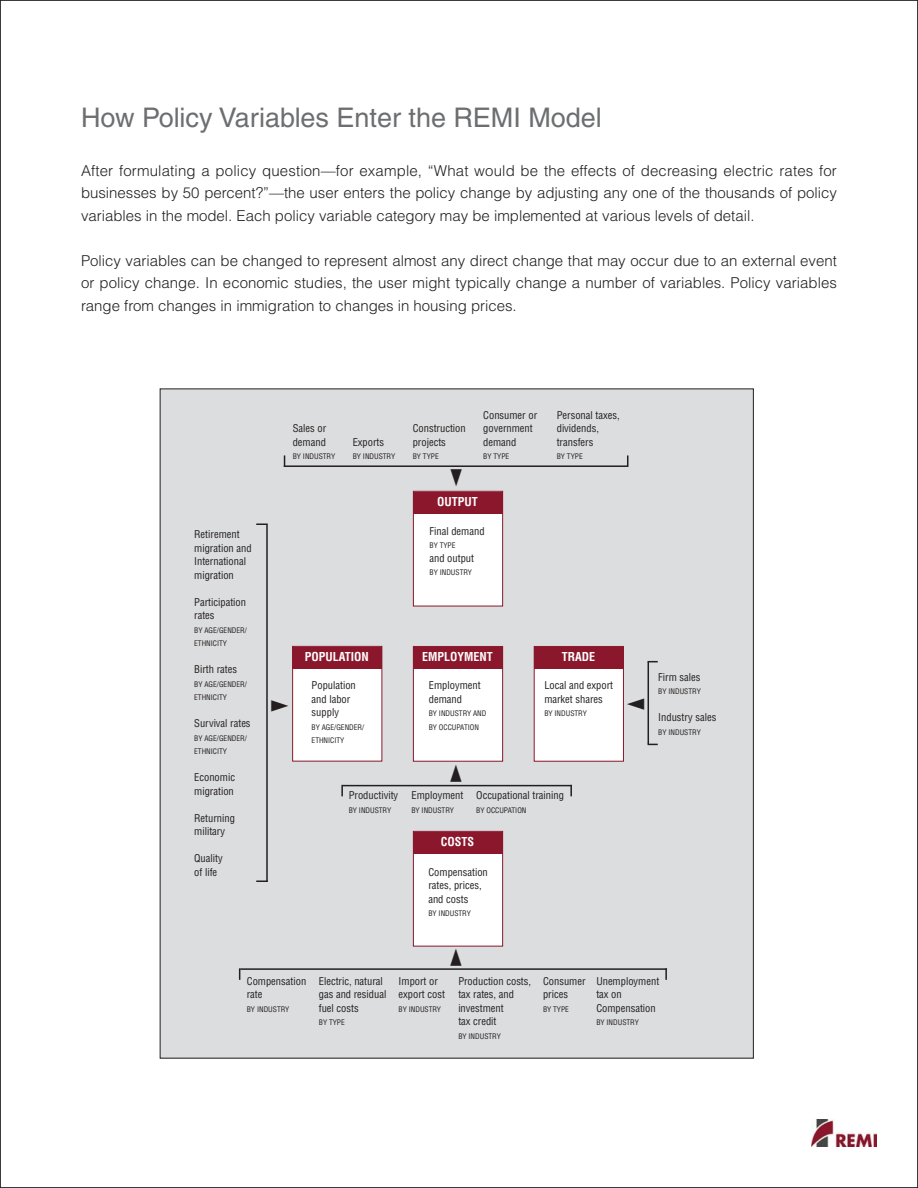
<style>
.page{position:relative;width:918px;height:1188px;background:#fff}
.page>*{position:absolute;margin:0;border:0;box-sizing:border-box;transform-origin:0 0}
.t1{font:27px "Helvetica";color:#6d6e70}
.t2{font:300 15px/22.5px "Helvetica";color:#231f20;text-align:justify}
.t3{font:700 condensed 12px "Helvetica";color:#fff}
.t4{font:condensed 10.5px/13.5px "Helvetica";color:#231f20}
.t5{font:condensed 7.5px/13.5px "Helvetica";color:#231f20}
</style>
<div class="page">
<img style="left:811px;top:1119px;width:66px;height:27px">
<div style="left:160px;top:389px;width:593px;height:669px;background:#dcddde"></div>
<div style="left:414px;top:492px;width:88px;height:114px;background:#fff"></div>
<div style="left:413px;top:491px;width:90px;height:115px;border:1px solid #8b172c"></div>
<div style="left:413px;top:492px;width:90px;height:21px;background:#8b172c"></div>
<div style="left:293px;top:647px;width:89px;height:114px;background:#fff"></div>
<div style="left:292px;top:646px;width:90px;height:116px;border:1px solid #8b172c"></div>
<div style="left:292px;top:647px;width:90px;height:22px;background:#8b172c"></div>
<div style="left:414px;top:647px;width:88px;height:114px;background:#fff"></div>
<div style="left:413px;top:646px;width:90px;height:116px;border:1px solid #8b172c"></div>
<div style="left:413px;top:647px;width:90px;height:22px;background:#8b172c"></div>
<div style="left:535px;top:647px;width:88px;height:114px;background:#fff"></div>
<div style="left:534px;top:646px;width:90px;height:116px;border:1px solid #8b172c"></div>
<div style="left:534px;top:647px;width:90px;height:22px;background:#8b172c"></div>
<div style="left:414px;top:832px;width:88px;height:114px;background:#fff"></div>
<div style="left:413px;top:831px;width:90px;height:116px;border:1px solid #8b172c"></div>
<div style="left:413px;top:832px;width:90px;height:22px;background:#8b172c"></div>
<hr style="left:266px;top:525px;width:2px;height:357px;background:#231f20">
<svg style="left:256px;top:524px;width:12px;height:1px"></svg>
<hr style="left:240px;top:968px;width:427px;height:2px;background:#231f20">
<svg style="left:239px;top:968px;width:1px;height:12px"></svg>
<svg style="left:665px;top:968px;width:2px;height:12px"></svg>
<hr style="left:284px;top:465px;width:343px;height:2px;background:#231f20">
<svg style="left:627px;top:455px;width:1px;height:12px"></svg>
<hr style="left:648px;top:662px;width:1px;height:82px;background:#231f20">
<hr style="left:342px;top:785px;width:230px;height:1px;background:#231f20">
<svg style="left:341px;top:785px;width:2px;height:11px"></svg>
<svg style="left:570px;top:786px;width:2px;height:10px"></svg>
<h1 class="t1" style="left:81px;top:108px;width:522px">How Policy Variables Enter the REMI Model</h1>
<p class="t2" style="left:81px;top:161px;width:757px">After formulating a policy question—for example, “What would be the effects of decreasing electric rates for businesses by 50 percent?”—the user enters the policy change by adjusting any one of the thousands of policy variables in the model. Each policy variable category may be implemented at various levels of detail.</p>
<p class="t2" style="left:81px;top:251px;width:757px">Policy variables can be changed to represent almost any direct change that may occur due to an external event or policy change. In economic studies, the user might typically change a number of variables. Policy variables range from changes in immigration to changes in housing prices.</p>
<p class="t4" style="left:194px;top:528px;width:59px">Retirement migration and<br>International migration</p>
<p class="t4" style="left:194px;top:596px;width:53px">Participation rates</p>
<p class="t5" style="left:194px;top:624px;width:54px">BY AGE/GENDER/<br>ETHNICITY</p>
<p class="t4" style="left:194px;top:663px;width:44px">Birth rates</p>
<p class="t5" style="left:194px;top:678px;width:54px">BY AGE/GENDER/<br>ETHNICITY</p>
<p class="t4" style="left:194px;top:717px;width:58px">Survival rates</p>
<p class="t5" style="left:194px;top:732px;width:54px">BY AGE/GENDER/<br>ETHNICITY</p>
<p class="t4" style="left:194px;top:771px;width:42px">Economic migration</p>
<p class="t4" style="left:194px;top:812px;width:42px">Returning military</p>
<p class="t4" style="left:194px;top:852px;width:30px">Quality of life</p>
<p class="t4" style="left:293px;top:422px;width:35px">Sales or demand</p>
<p class="t5" style="left:293px;top:450px;width:44px">BY INDUSTRY</p>
<p class="t4" style="left:353px;top:436px;width:33px">Exports</p>
<p class="t5" style="left:353px;top:450px;width:44px">BY INDUSTRY</p>
<p class="t4" style="left:413px;top:422px;width:55px">Construction projects</p>
<p class="t5" style="left:413px;top:450px;width:28px">BY TYPE</p>
<p class="t4" style="left:483px;top:409px;width:55px">Consumer or government demand</p>
<p class="t5" style="left:483px;top:450px;width:28px">BY TYPE</p>
<p class="t4" style="left:557px;top:409px;width:64px">Personal taxes, dividends, transfers</p>
<p class="t5" style="left:557px;top:450px;width:28px">BY TYPE</p>
<p class="t3" style="left:437px;top:497px;width:42px">OUTPUT</p>
<p class="t4" style="left:430px;top:525px;width:57px">Final demand</p>
<p class="t5" style="left:430px;top:539px;width:28px">BY TYPE</p>
<p class="t4" style="left:430px;top:552px;width:46px">and output</p>
<p class="t5" style="left:430px;top:566px;width:44px">BY INDUSTRY</p>
<p class="t3" style="left:305px;top:652px;width:65px">POPULATION</p>
<p class="t4" style="left:312px;top:680px;width:46px">Population and labor supply</p>
<p class="t5" style="left:312px;top:721px;width:54px">BY AGE/GENDER/<br>ETHNICITY</p>
<p class="t3" style="left:422px;top:652px;width:72px">EMPLOYMENT</p>
<p class="t4" style="left:429px;top:680px;width:53px">Employment demand</p>
<p class="t5" style="left:429px;top:707px;width:59px">BY INDUSTRY AND<br>BY OCCUPATION</p>
<p class="t3" style="left:562px;top:652px;width:35px">TRADE</p>
<p class="t4" style="left:544px;top:680px;width:70px">Local and export market shares</p>
<p class="t5" style="left:544px;top:707px;width:44px">BY INDUSTRY</p>
<p class="t4" style="left:658px;top:671px;width:44px">Firm sales</p>
<p class="t5" style="left:658px;top:686px;width:44px">BY INDUSTRY</p>
<p class="t4" style="left:658px;top:712px;width:60px">Industry sales</p>
<p class="t5" style="left:658px;top:726px;width:44px">BY INDUSTRY</p>
<p class="t4" style="left:349px;top:790px;width:51px">Productivity</p>
<p class="t5" style="left:349px;top:804px;width:44px">BY INDUSTRY</p>
<p class="t4" style="left:411px;top:790px;width:53px">Employment</p>
<p class="t5" style="left:411px;top:804px;width:44px">BY INDUSTRY</p>
<p class="t4" style="left:476px;top:790px;width:89px">Occupational training</p>
<p class="t5" style="left:476px;top:804px;width:52px">BY OCCUPATION</p>
<p class="t3" style="left:441px;top:837px;width:35px">COSTS</p>
<p class="t4" style="left:428px;top:866px;width:61px">Compensation rates, prices, and costs</p>
<p class="t5" style="left:428px;top:907px;width:44px">BY INDUSTRY</p>
<p class="t4" style="left:247px;top:975px;width:61px">Compensation rate</p>
<p class="t5" style="left:247px;top:1003px;width:44px">BY INDUSTRY</p>
<p class="t4" style="left:319px;top:975px;width:69px">Electric, natural gas and residual fuel costs</p>
<p class="t5" style="left:319px;top:1017px;width:28px">BY TYPE</p>
<p class="t4" style="left:399px;top:975px;width:48px">Import or export cost</p>
<p class="t5" style="left:399px;top:1003px;width:44px">BY INDUSTRY</p>
<p class="t4" style="left:458px;top:975px;width:74px">Production costs, tax rates, and investment<br>tax credit</p>
<p class="t5" style="left:458px;top:1030px;width:44px">BY INDUSTRY</p>
<p class="t4" style="left:543px;top:975px;width:44px">Consumer prices</p>
<p class="t5" style="left:543px;top:1003px;width:28px">BY TYPE</p>
<p class="t4" style="left:596px;top:975px;width:64px">Unemployment tax on<br>Compensation</p>
<p class="t5" style="left:596px;top:1017px;width:44px">BY INDUSTRY</p>
</div>
